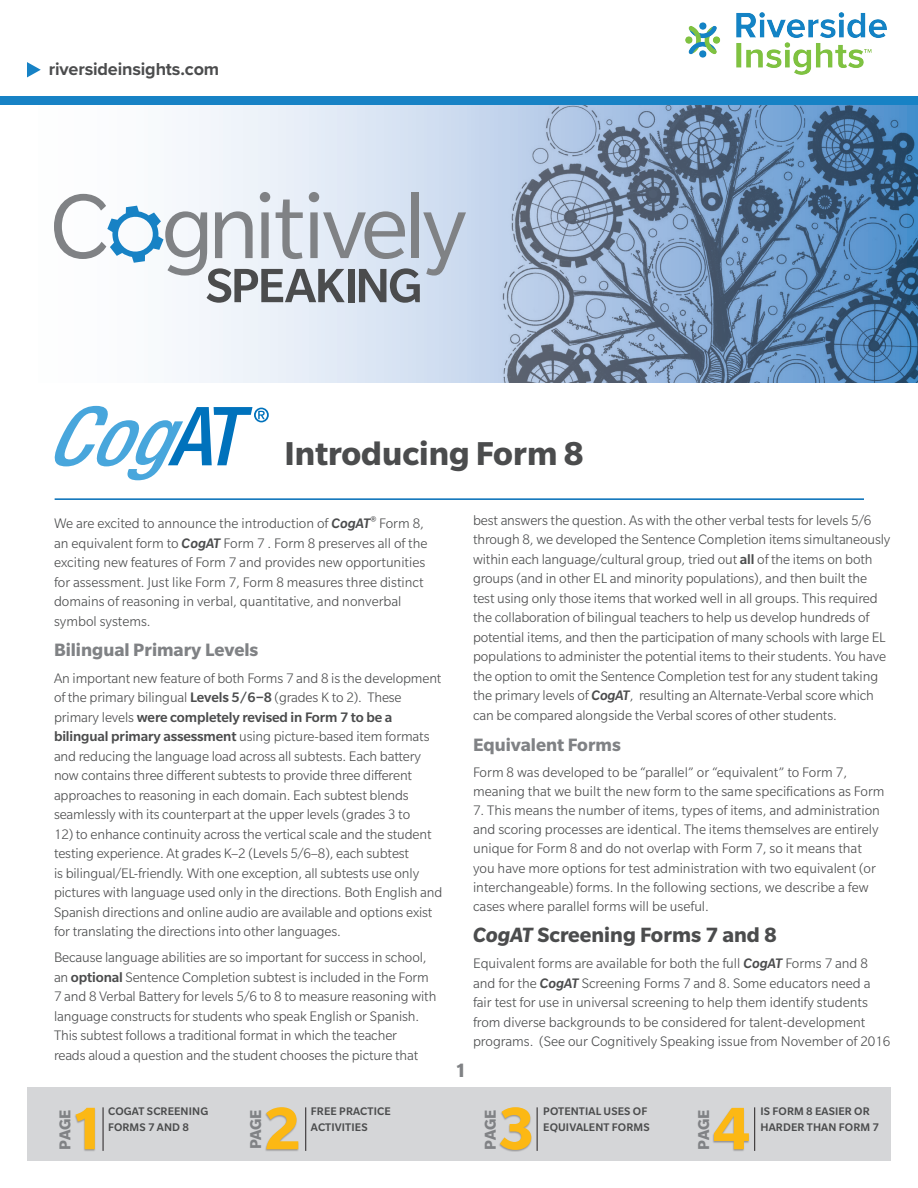
<style>
.page{position:relative;width:918px;height:1188px;background:#fff}
.page>*{position:absolute;margin:0;border:0;box-sizing:border-box;transform-origin:0 0}
.t1{font:italic 500 condensed 81.6px "Helvetica Neue LT Std";color:#48a6dc}
.t2{font:700 65.25px "Slate Pro";color:#fcb814}
.t3{font:700 36px "Slate Pro";color:#4b4c4d}
.t4{font:700 22.5px "Slate Pro";color:#4b4c4d}
.t5{font:700 21px "Slate Pro";color:#808285}
.t6{font:700 19.5px "Slate Pro";color:#808285}
.t7{font:700 18px "Proxima Nova";letter-spacing:-.01em;color:#4b4c4d}
.t8{font:700 17.1px "Slate Pro";letter-spacing:-.025em;color:#808285}
.t9{font:300 15px/19.5px "Slate Pro";letter-spacing:-.01em;color:#4b4c4d}
.t10{font:500 12px/16.4px "Slate Pro";letter-spacing:.01em;color:#4b4c4d}
.s1{font-weight:500;font-style:italic}
.s2{font-weight:500}
.s3{font-style:italic}
</style>
<div class="page">
<div style="left:27px;top:1088px;width:864px;height:73px;background:#d5d6d8"></div>
<hr style="left:103px;top:1107px;width:1px;height:44px;background:#231f20">
<hr style="left:305px;top:1107px;width:1px;height:44px;background:#231f20">
<hr style="left:537px;top:1107px;width:1px;height:44px;background:#231f20">
<hr style="left:754px;top:1107px;width:1px;height:44px;background:#231f20">
<div style="left:74px;top:1108px;width:22px;height:44px;background:#231f20;opacity:.35"></div>
<div style="left:265px;top:1107px;width:35px;height:45px;background:#231f20;opacity:.35"></div>
<div style="left:499px;top:1107px;width:34px;height:45px;background:#231f20;opacity:.35"></div>
<div style="left:713px;top:1108px;width:37px;height:44px;background:#231f20;opacity:.35"></div>
<svg style="left:188px;top:105px;width:287px;height:278px"></svg>
<img style="left:475px;top:105px;width:443px;height:278px">
<svg style="left:54px;top:192px;width:412px;height:111px"></svg>
<svg style="left:168px;top:407px;width:101px;height:58px"></svg>
<hr style="left:55px;top:498px;width:809px;height:2px;background:#006cb7">
<div style="left:0;top:97px;width:918px;height:8px;background:#1782c5"></div>
<svg style="left:27px;top:62px;width:14px;height:15px"></svg>
<img style="left:686px;top:13px;width:200px;height:62px">
<p class="t7" style="left:49px;top:56px;width:172px">riversideinsights.com</p>
<h1 class="t1" style="left:44px;top:388px;width:150px">Cog</h1>
<h3 class="t3" style="left:284px;top:434px;width:301px">Introducing Form 8</h3>
<p class="t9" style="left:54px;top:514px;width:375px">We are excited to announce the introduction of <span class="s1">CogAT</span><sup>®</sup> Form 8, an equivalent form to <span class="s1">CogAT</span> Form 7 . Form 8 preserves all of the exciting new features of Form 7 and provides new opportunities for assessment. Just like Form 7, Form 8 measures three distinct domains of reasoning in verbal, quantitative, and nonverbal symbol systems.</p>
<h3 class="t6" style="left:54px;top:639px;width:206px">Bilingual Primary Levels</h3>
<p class="t9" style="left:54px;top:668px;width:389px">An important new feature of both Forms 7 and 8 is the development of the primary bilingual <span class="s2">Levels 5/6−8</span> (grades K to 2). These primary levels <span class="s2">were completely revised in Form 7 to be a bilingual primary assessment</span> using picture-based item formats and reducing the language load across all subtests. Each battery now contains three different subtests to provide three different approaches to reasoning in each domain. Each subtest blends seamlessly with its counterpart at the upper levels (grades 3 to</p>
<p class="t9" style="left:54px;top:824px;width:390px">12) to enhance continuity across the vertical scale and the student testing experience. At grades K–2 (Levels 5/6–8), each subtest<br>is bilingual/EL-friendly. With one exception, all subtests use only pictures with language used only in the directions. Both English and Spanish directions and online audio are available and options exist for translating the directions into other languages.</p>
<p class="t9" style="left:54px;top:948px;width:384px">Because language abilities are so important for success in school, an <span class="s2">optional</span> Sentence Completion subtest is included in the Form 7 and 8 Verbal Battery for levels 5/6 to 8 to measure reasoning with language constructs for students who speak English or Spanish.<br>This subtest follows a traditional format in which the teacher<br>reads aloud a question and the student chooses the picture that</p>
<h3 class="t5" style="left:455px;top:1059px;width:13px">1</h3>
<p class="t9" style="left:473px;top:510px;width:419px">best answers the question. As with the other verbal tests for levels 5/6 through 8, we developed the Sentence Completion items simultaneously within each language/cultural group, tried out <span class="s2">all</span> of the items on both groups (and in other EL and minority populations), and then built the test using only those items that worked well in all groups. This required the collaboration of bilingual teachers to help us develop hundreds of potential items, and then the participation of many schools with large EL populations to administer the potential items to their students. You have the option to omit the Sentence Completion test for any student taking the primary levels of <span class="s1">CogAT</span>, resulting an Alternate-Verbal score which can be compared alongside the Verbal scores of other students.</p>
<h3 class="t6" style="left:473px;top:734px;width:149px">Equivalent Forms</h3>
<p class="t9" style="left:473px;top:762px;width:413px">Form 8 was developed to be “parallel” or “equivalent” to Form 7, meaning that we built the new form to the same specifications as Form</p>
<p class="t9" style="left:473px;top:801px;width:408px">7. This means the number of items, types of items, and administration and scoring processes are identical. The items themselves are entirely unique for Form 8 and do not overlap with Form 7, so it means that you have more options for test administration with two equivalent (or interchangeable) forms. In the following sections, we describe a few cases where parallel forms will be useful.</p>
<h3 class="t4" style="left:473px;top:922px;width:305px"><span class="s3">CogAT</span> Screening Forms 7 and 8</h3>
<p class="t9" style="left:473px;top:954px;width:419px">Equivalent forms are available for both the full <span class="s1">CogAT</span> Forms 7 and 8 and for the <span class="s1">CogAT</span> Screening Forms 7 and 8. Some educators need a fair test for use in universal screening to help them identify students from diverse backgrounds to be considered for talent-development programs. (See our Cognitively Speaking issue from November of 2016</p>
<p class="t8" style="left:56px;top:1150px;width:41px;rotate:-90deg">PAGE</p>
<p class="t10" style="left:108px;top:1102px;width:102px">COGAT SCREENING<br>FORMS 7 AND 8</p>
<p class="t8" style="left:246px;top:1149px;width:41px;rotate:-90deg">PAGE</p>
<h2 class="t2" style="left:264px;top:1092px;width:39px">2</h2>
<p class="t10" style="left:311px;top:1102px;width:81px">FREE PRACTICE<br>ACTIVITIES</p>
<p class="t8" style="left:481px;top:1150px;width:41px;rotate:-90deg">PAGE</p>
<h2 class="t2" style="left:498px;top:1092px;width:39px">3</h2>
<p class="t10" style="left:543px;top:1102px;width:108px">POTENTIAL USES OF<br>EQUIVALENT FORMS</p>
<p class="t8" style="left:694px;top:1150px;width:41px;rotate:-90deg">PAGE</p>
<h2 class="t2" style="left:713px;top:1092px;width:39px">4</h2>
<p class="t10" style="left:761px;top:1102px;width:120px">IS FORM 8 EASIER OR<br>HARDER THAN FORM 7</p>
<h2 class="t2" style="left:69px;top:1092px;width:39px">1</h2>
</div>
